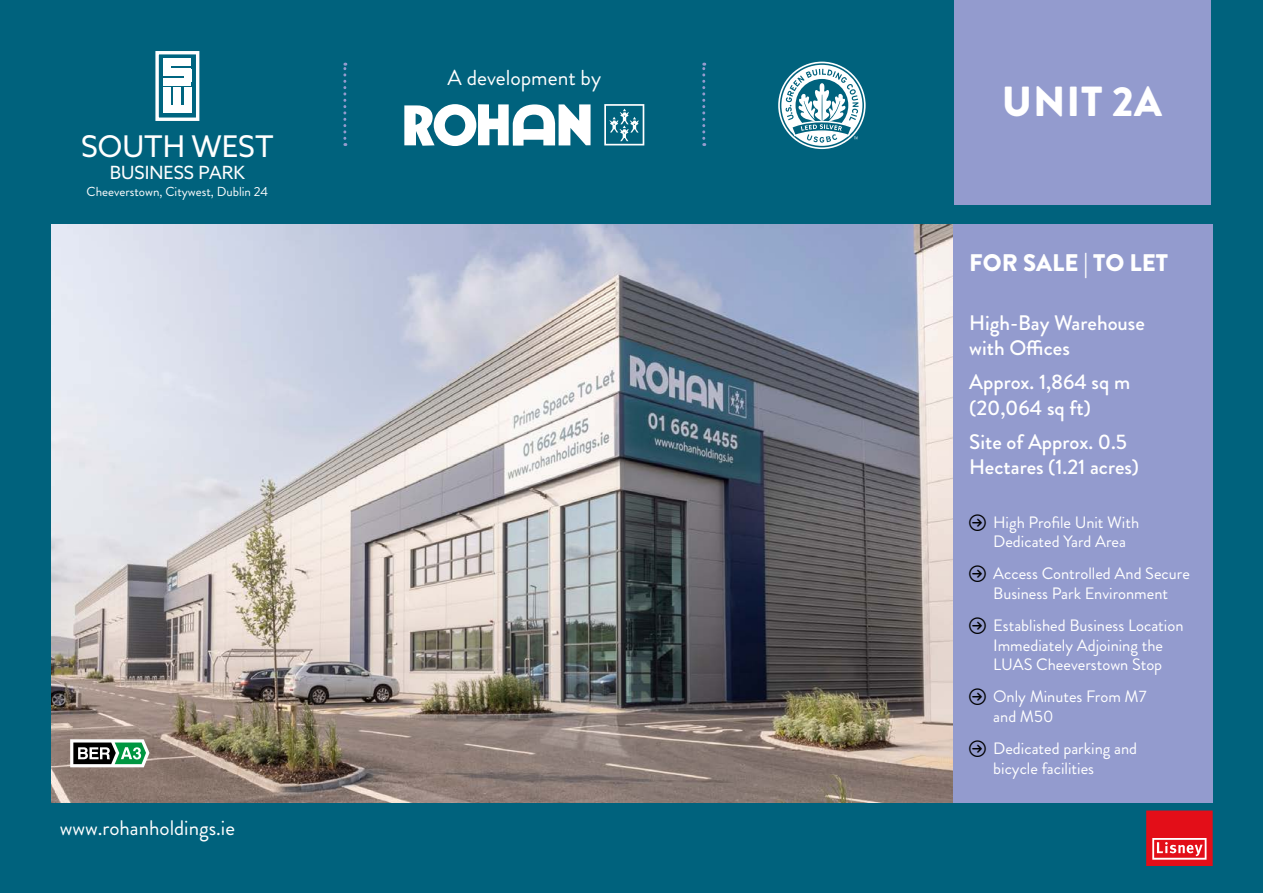
<style>
.page{position:relative;width:1263px;height:893px;background:#00627d}
.page>*{position:absolute;margin:0;border:0;box-sizing:border-box;transform-origin:0 0}
.t1{font:900 42px "Brandon Grotesque";letter-spacing:.02em;color:#fff}
.t2{font:30px "Azo Sans";color:#fff}
.t3{font:900 24px "Brandon Grotesque";color:#fff}
.t4{font:21.6px "Brandon Grotesque";color:#fff}
.t5{font:500 21px/25.5px "Brandon Grotesque";color:#fff}
.t6{font:21px "Brandon Grotesque";color:#fff}
.t7{font:18.3px "Azo Sans";color:#fff}
.t8{font:16.5px/19.5px "Brandon Grotesque";color:#fff}
.t9{font:13.05px "Brandon Grotesque";color:#fff}
.s1{font-family:"Arrowstfb";color:#000}
</style>
<div class="page">
<div style="left:778px;top:224px;width:435px;height:578px;background:#939bce"></div>
<img style="left:51px;top:224px;width:901px;height:578px">
<svg style="left:343px;top:63px;width:3px;height:83px"></svg>
<svg style="left:702px;top:63px;width:3px;height:83px"></svg>
<svg style="left:404px;top:104px;width:186px;height:42px"></svg>
<svg style="left:604px;top:104px;width:40px;height:41px"></svg>
<svg style="left:778px;top:62px;width:88px;height:87px"></svg>
<svg style="left:155px;top:51px;width:44px;height:70px"></svg>
<div style="left:164px;top:106px;width:27px;height:7px;background:#fff"></div>
<div style="left:174px;top:88px;width:7px;height:25px;background:#fff"></div>
<div style="left:184px;top:88px;width:7px;height:25px;background:#fff"></div>
<div style="left:164px;top:88px;width:7px;height:25px;background:#fff"></div>
<div style="left:164px;top:59px;width:27px;height:7px;background:#fff"></div>
<div style="left:164px;top:68px;width:27px;height:8px;background:#fff"></div>
<div style="left:164px;top:78px;width:27px;height:7px;background:#fff"></div>
<div style="left:164px;top:60px;width:7px;height:13px;background:#fff"></div>
<div style="left:184px;top:69px;width:7px;height:13px;background:#fff"></div>
<div style="left:954px;top:0;width:256px;height:204px;background:#939bce"></div>
<svg style="left:70px;top:739px;width:80px;height:28px;background:#7b9987"></svg>
<svg style="left:1146px;top:810px;width:67px;height:56px;background:#e22d36"></svg>
<h2 class="t2" style="left:81px;top:127px;width:194px">SOUTH WEST</h2>
<p class="t7" style="left:110px;top:160px;width:137px">BUSINESS PARK</p>
<p class="t9" style="left:87px;top:183px;width:183px">Cheeverstown, Citywest, Dublin 24</p>
<h3 class="t4" style="left:448px;top:63px;width:155px">A development by</h3>
<p class="t6" style="left:60px;top:814px;width:177px">www.rohanholdings.ie</p>
<h1 class="t1" style="left:1002px;top:72px;width:162px">UNIT 2A</h1>
<h3 class="t3" style="left:969px;top:246px;width:200px">FOR SALE | TO LET</h3>
<p class="t5" style="left:969px;top:310px;width:177px">High-Bay Warehouse with Offices</p>
<p class="t5" style="left:969px;top:370px;width:162px">Approx. 1,864 sq m (20,064 sq ft)</p>
<p class="t5" style="left:969px;top:429px;width:171px">Site of Approx. 0.5<br>Hectares (1.21 acres)</p>
<p class="t8" style="left:993px;top:512px;width:147px;text-indent:-24px"><span class="s1">N</span> High Profile Unit With<br>Dedicated Yard Area</p>
<p class="t8" style="left:969px;top:564px;width:222px;text-align:center"><span class="s1">N</span> Access Controlled And Secure<br>Business Park Environment</p>
<p class="t8" style="left:969px;top:616px;width:216px;text-align:center"><span class="s1">N</span> Established Business Location<br>Immediately Adjoining the<br>LUAS Cheeverstown Stop</p>
<p class="t8" style="left:993px;top:687px;width:155px;text-indent:-24px"><span class="s1">N</span> Only Minutes From M7 and M50</p>
<p class="t8" style="left:993px;top:739px;width:145px;text-indent:-24px"><span class="s1">N</span> Dedicated parking and bicycle facilities</p>
</div>
